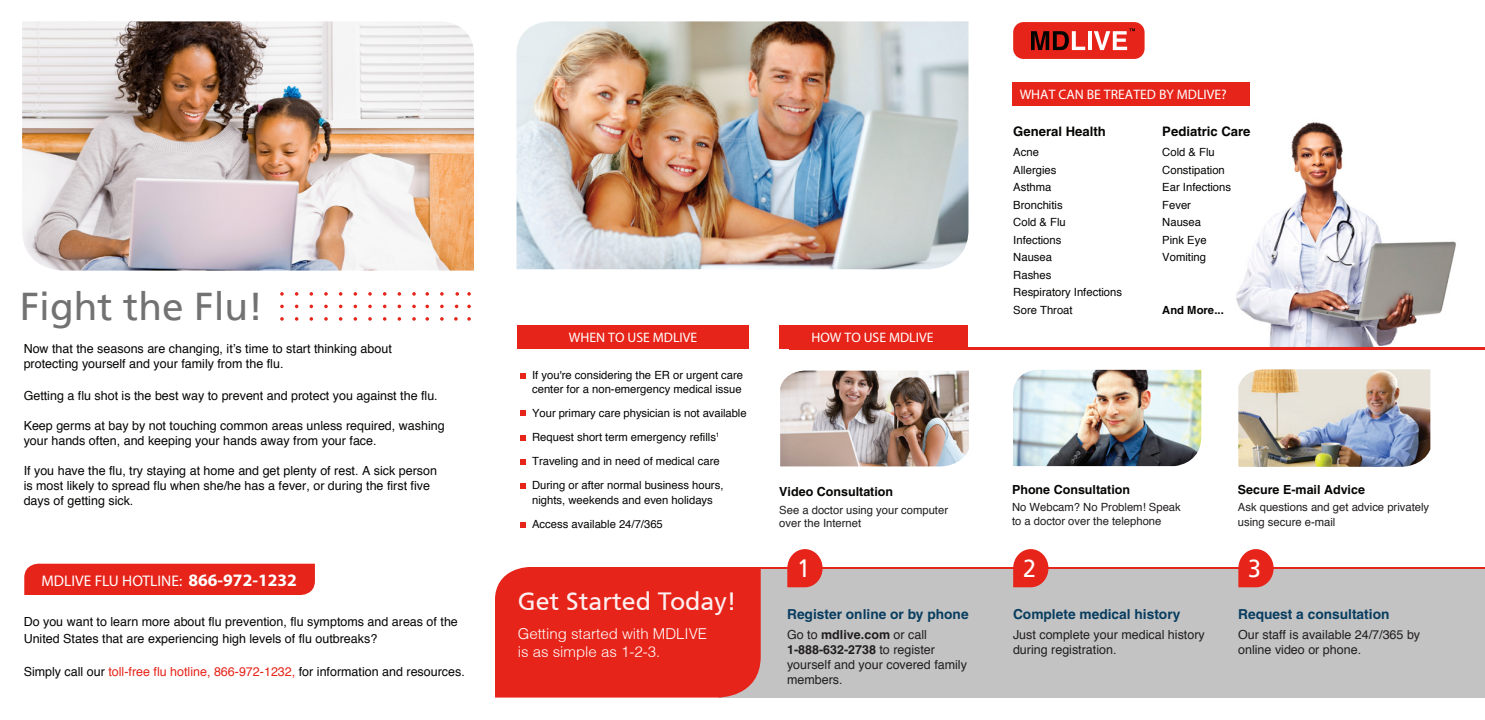
<style>
.page{position:relative;width:1485px;height:720px;background:#fff}
.page>*{position:absolute;margin:0;border:0;box-sizing:border-box;transform-origin:0 0}
.t1{font:38.75px "Frutiger LT";color:#727272}
.t2{font:25px "Frutiger 55 Roman";color:#fdeff0}
.t3{font:25px "Frutiger LT";color:#fff;scale:.92 1}
.t4{font:15.5px "Myriad Pro";color:#fff}
.t5{font:300 15px/18px "Helvetica";color:#fff}
.t6{font:700 13.75px "Helvetica";color:#083d60}
.t7{font:13.75px "Myriad Pro";color:#fff}
.t8{font:700 13.12px "Helvetica";color:#050504}
.t9{font:12.5px/15px "Helvetica";color:#050504}
.t10{font:12.5px/15px "Helvetica";color:#211e1e}
.t11{font:700 12.5px "Helvetica";color:#050504}
.t12{font:11.25px/17.5px "Helvetica";color:#050504}
.t13{font:11.25px/13.5px "Helvetica";color:#211e1e}
.t14{font:700 11.25px "Helvetica";color:#050504}
.s1{font-weight:700;font-size:17.5px}
.s2{color:#e72419}
.s3{font-weight:700}
</style>
<div class="page">
<svg style="left:520px;top:373px;width:6px;height:5px"></svg>
<svg style="left:520px;top:411px;width:6px;height:5px"></svg>
<svg style="left:520px;top:435px;width:6px;height:5px"></svg>
<svg style="left:520px;top:459px;width:6px;height:6px"></svg>
<svg style="left:520px;top:483px;width:6px;height:6px"></svg>
<svg style="left:520px;top:522px;width:6px;height:6px"></svg>
<img style="left:1236px;top:122px;width:220px;height:225px">
<img style="left:22px;top:21px;width:452px;height:250px">
<img style="left:517px;top:21px;width:451px;height:248px">
<img style="left:1238px;top:369px;width:192px;height:98px">
<img style="left:780px;top:371px;width:189px;height:95px">
<img style="left:1013px;top:370px;width:188px;height:96px">
<div style="left:24px;top:564px;width:291px;height:31px;background:#e72419"></div>
<div style="left:756px;top:567px;width:729px;height:9px;background:#e72419"></div>
<div style="left:718px;top:569px;width:767px;height:129px;background:#c3c3c3"></div>
<div style="left:495px;top:567px;width:266px;height:131px;background:#e72419"></div>
<svg style="left:787px;top:549px;width:36px;height:38px"></svg>
<svg style="left:280px;top:317px;width:4px;height:4px"></svg>
<svg style="left:295px;top:317px;width:3px;height:4px"></svg>
<svg style="left:310px;top:317px;width:3px;height:4px"></svg>
<svg style="left:324px;top:317px;width:4px;height:4px"></svg>
<svg style="left:339px;top:317px;width:3px;height:4px"></svg>
<svg style="left:354px;top:317px;width:3px;height:4px"></svg>
<svg style="left:368px;top:317px;width:4px;height:4px"></svg>
<svg style="left:383px;top:317px;width:3px;height:4px"></svg>
<svg style="left:398px;top:317px;width:3px;height:4px"></svg>
<svg style="left:412px;top:317px;width:4px;height:4px"></svg>
<svg style="left:280px;top:305px;width:4px;height:3px"></svg>
<svg style="left:324px;top:305px;width:4px;height:3px"></svg>
<svg style="left:368px;top:305px;width:4px;height:3px"></svg>
<svg style="left:412px;top:305px;width:4px;height:3px"></svg>
<svg style="left:280px;top:292px;width:4px;height:4px"></svg>
<svg style="left:295px;top:292px;width:3px;height:4px"></svg>
<svg style="left:310px;top:292px;width:3px;height:4px"></svg>
<svg style="left:324px;top:292px;width:4px;height:4px"></svg>
<svg style="left:339px;top:292px;width:3px;height:4px"></svg>
<svg style="left:354px;top:292px;width:3px;height:4px"></svg>
<svg style="left:368px;top:292px;width:4px;height:4px"></svg>
<svg style="left:383px;top:292px;width:3px;height:4px"></svg>
<svg style="left:398px;top:292px;width:3px;height:4px"></svg>
<svg style="left:412px;top:292px;width:4px;height:4px"></svg>
<svg style="left:425px;top:317px;width:4px;height:4px"></svg>
<svg style="left:440px;top:317px;width:4px;height:4px"></svg>
<svg style="left:454px;top:317px;width:4px;height:4px"></svg>
<svg style="left:425px;top:305px;width:4px;height:3px"></svg>
<svg style="left:440px;top:305px;width:4px;height:3px"></svg>
<svg style="left:425px;top:292px;width:4px;height:4px"></svg>
<svg style="left:440px;top:292px;width:4px;height:4px"></svg>
<svg style="left:455px;top:292px;width:4px;height:4px"></svg>
<svg style="left:467px;top:317px;width:4px;height:4px"></svg>
<svg style="left:467px;top:305px;width:4px;height:3px"></svg>
<svg style="left:467px;top:292px;width:4px;height:4px"></svg>
<div style="left:1013px;top:82px;width:237px;height:24px;background:#e72419"></div>
<div style="left:779px;top:325px;width:189px;height:24px;background:#e72419"></div>
<div style="left:518px;top:325px;width:231px;height:24px;background:#e72419"></div>
<hr style="left:789px;top:347px;width:696px;height:2px;background:#e72419">
<svg style="left:1013px;top:549px;width:35px;height:38px"></svg>
<svg style="left:1238px;top:549px;width:36px;height:38px"></svg>
<div style="left:1013px;top:22px;width:132px;height:37px;background:#e72419;border-radius:10px"></div>
<svg style="left:1031px;top:31px;width:54px;height:19px"></svg>
<hr style="left:1088px;top:31px;width:4px;height:19px;background:#fff">
<svg style="left:1094px;top:28px;width:41px;height:22px"></svg>
<h1 class="t1" style="left:20px;top:284px;width:245px">Fight the Flu!</h1>
<p class="t9" style="left:24px;top:341px;width:370px">Now that the seasons are changing, it’s time to start thinking about protecting yourself and your family from the flu.</p>
<p class="t9" style="left:24px;top:387px;width:416px">Getting a flu shot is the best way to prevent and protect you against the flu.</p>
<p class="t9" style="left:24px;top:417px;width:423px">Keep germs at bay by not touching common areas unless required, washing your hands often, and keeping your hands away from your face.</p>
<p class="t9" style="left:24px;top:462px;width:415px">If you have the flu, try staying at home and get plenty of rest. A sick person is most likely to spread flu when she/he has a fever, or during the first five days of getting sick.</p>
<p class="t4" style="left:41px;top:571px;width:257px">MDLIVE FLU HOTLINE: <span class="s1">866-972-1232</span></p>
<p class="t9" style="left:24px;top:612px;width:436px;line-height:17.5px">Do you want to learn more about flu prevention, flu symptoms and areas of the<br>United States that are experiencing high levels of flu outbreaks?</p>
<p class="t9" style="left:24px;top:664px;width:443px">Simply call our <span class="s2">toll-free flu hotline, 866-972-1232,</span> for information and resources.</p>
<p class="t7" style="left:569px;top:329px;width:130px">WHEN TO USE MDLIVE</p>
<p class="t12" style="left:532px;top:368px;width:212px;line-height:13.5px">If you're considering the ER or urgent care center for a non-emergency medical issue</p>
<p class="t12" style="left:532px;top:401px;width:216px;line-height:24px">Your primary care physician is not available Request short term emergency refills<sup>1<br></sup>Traveling and in need of medical care During or after normal business hours,</p>
<p class="t12" style="left:532px;top:488px;width:182px;line-height:24.2px">nights, weekends and even holidays<br>Access available 24/7/365</p>
<h2 class="t2" style="left:518px;top:587px;width:221px">Get Started Today!</h2>
<p class="t5" style="left:518px;top:624px;width:191px">Getting started with MDLIVE is as simple as 1-2-3.</p>
<p class="t7" style="left:812px;top:329px;width:123px">HOW TO USE MDLIVE</p>
<p class="t11" style="left:779px;top:484px;width:115px">Video Consultation</p>
<p class="t13" style="left:779px;top:503px;width:170px">See a doctor using your computer over the Internet</p>
<h2 class="t3" style="left:797px;top:553px;width:15px">1</h2>
<p class="t6" style="left:787px;top:606px;width:183px">Register online or by phone</p>
<p class="t10" style="left:787px;top:627px;width:181px">Go to <span class="s3">mdlive.com</span> or call<br><span class="s3">1-888-632-2738</span> to register yourself and your covered family members.</p>
<p class="t7" style="left:1020px;top:86px;width:209px">WHAT CAN BE TREATED BY MDLIVE?</p>
<p class="t8" style="left:1013px;top:123px;width:94px">General Health</p>
<p class="t12" style="left:1013px;top:143px;width:110px">Acne<br>Allergies<br>Asthma<br>Bronchitis<br>Cold &amp; Flu<br>Infections<br>Nausea<br>Rashes<br>Respiratory Infections<br>Sore Throat</p>
<p class="t8" style="left:1162px;top:123px;width:90px">Pediatric Care</p>
<p class="t12" style="left:1162px;top:143px;width:70px">Cold &amp; Flu<br>Constipation<br>Ear Infections<br>Fever<br>Nausea<br>Pink Eye<br>Vomiting</p>
<p class="t14" style="left:1162px;top:303px;width:63px">And More...</p>
<p class="t11" style="left:1012px;top:482px;width:120px">Phone Consultation</p>
<p class="t13" style="left:1012px;top:500px;width:170px">No Webcam? No Problem! Speak to a doctor over the telephone</p>
<p class="t11" style="left:1238px;top:482px;width:129px">Secure E-mail Advice</p>
<p class="t13" style="left:1238px;top:500px;width:193px;line-height:15px">Ask questions and get advice privately using secure e-mail</p>
<h2 class="t3" style="left:1023px;top:553px;width:15px">2</h2>
<h2 class="t3" style="left:1248px;top:553px;width:15px">3</h2>
<p class="t6" style="left:1013px;top:606px;width:169px">Complete medical history</p>
<p class="t10" style="left:1013px;top:627px;width:193px">Just complete your medical history during registration.</p>
<p class="t6" style="left:1238px;top:606px;width:153px">Request a consultation</p>
<p class="t10" style="left:1238px;top:627px;width:184px">Our staff is available 24/7/365 by online video or phone.</p>
</div>
